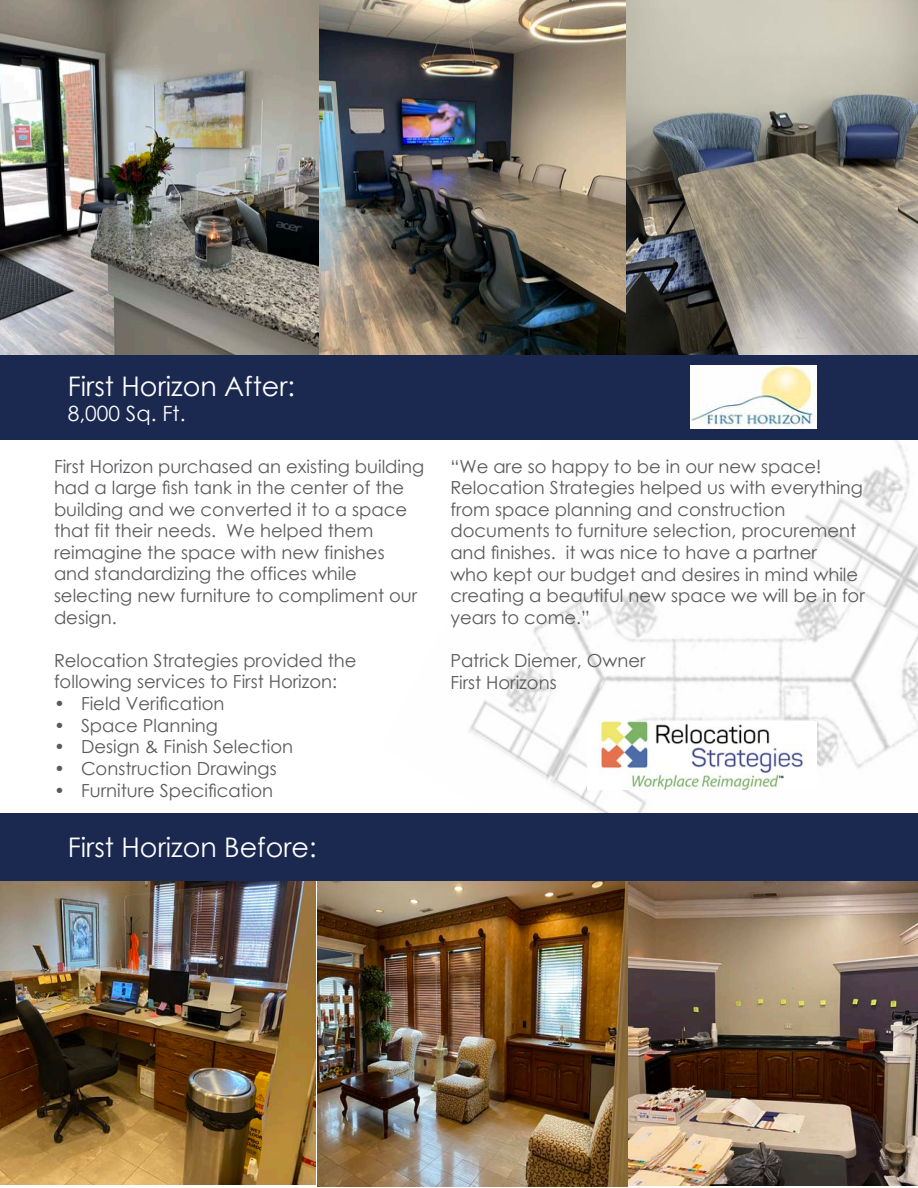
<style>
.page{position:relative;width:918px;height:1188px;background:#fff}
.page>*{position:absolute;margin:0;border:0;box-sizing:border-box;transform-origin:0 0}
.t1{font:27px "Century Gothic";color:#fff}
.t2{font:21px "Century Gothic";color:#fff}
.t3{font:18px/21.6px "Century Gothic";color:#5a5a5d}
</style>
<div class="page">
<img style="left:626px;top:0;width:292px;height:355px">
<img style="left:627px;top:881px;width:291px;height:305px">
<img style="left:0;top:0;width:319px;height:355px">
<img style="left:319px;top:0;width:306px;height:355px">
<img style="left:384px;top:440px;width:534px;height:374px">
<div style="left:0;top:355px;width:918px;height:85px;background:#1b2850"></div>
<img style="left:588px;top:722px;width:228px;height:68px">
<img style="left:691px;top:365px;width:126px;height:63px">
<img style="left:0;top:880px;width:315px;height:305px">
<img style="left:317px;top:881px;width:310px;height:305px">
<div style="left:1px;top:814px;width:917px;height:67px;background:#1b2850"></div>
<p class="t1" style="left:68px;top:367px;width:229px">First Horizon After:</p>
<p class="t2" style="left:68px;top:399px;width:119px">8,000 Sq. Ft.</p>
<p class="t3" style="left:54px;top:455px;width:372px">First Horizon purchased an existing building had a large fish tank in the center of the building and we converted it to a space that fit their needs. We helped them reimagine the space with new finishes and standardizing the offices while selecting new furniture to compliment our design.</p>
<p class="t3" style="left:54px;top:649px;width:304px">Relocation Strategies provided the following services to First Horizon:</p>
<p class="t3" style="left:54px;top:693px;width:172px">• Field Verification</p>
<p class="t3" style="left:54px;top:714px;width:166px">• Space Planning</p>
<p class="t3" style="left:54px;top:736px;width:241px">• Design &amp; Finish Selection</p>
<p class="t3" style="left:54px;top:757px;width:224px">• Construction Drawings</p>
<p class="t3" style="left:54px;top:779px;width:221px">• Furniture Specification</p>
<h1 class="t1" style="left:68px;top:829px;width:250px">First Horizon Before:</h1>
<p class="t3" style="left:450px;top:455px;width:416px">“We are so happy to be in our new space!<br>Relocation Strategies helped us with everything from space planning and construction documents to furniture selection, procurement and finishes. it was nice to have a partner<br>who kept our budget and desires in mind while creating a beautiful new space we will be in for years to come.”</p>
<p class="t3" style="left:450px;top:649px;width:197px">Patrick Diemer, Owner</p>
<p class="t3" style="left:450px;top:671px;width:108px">First Horizons</p>
</div>
